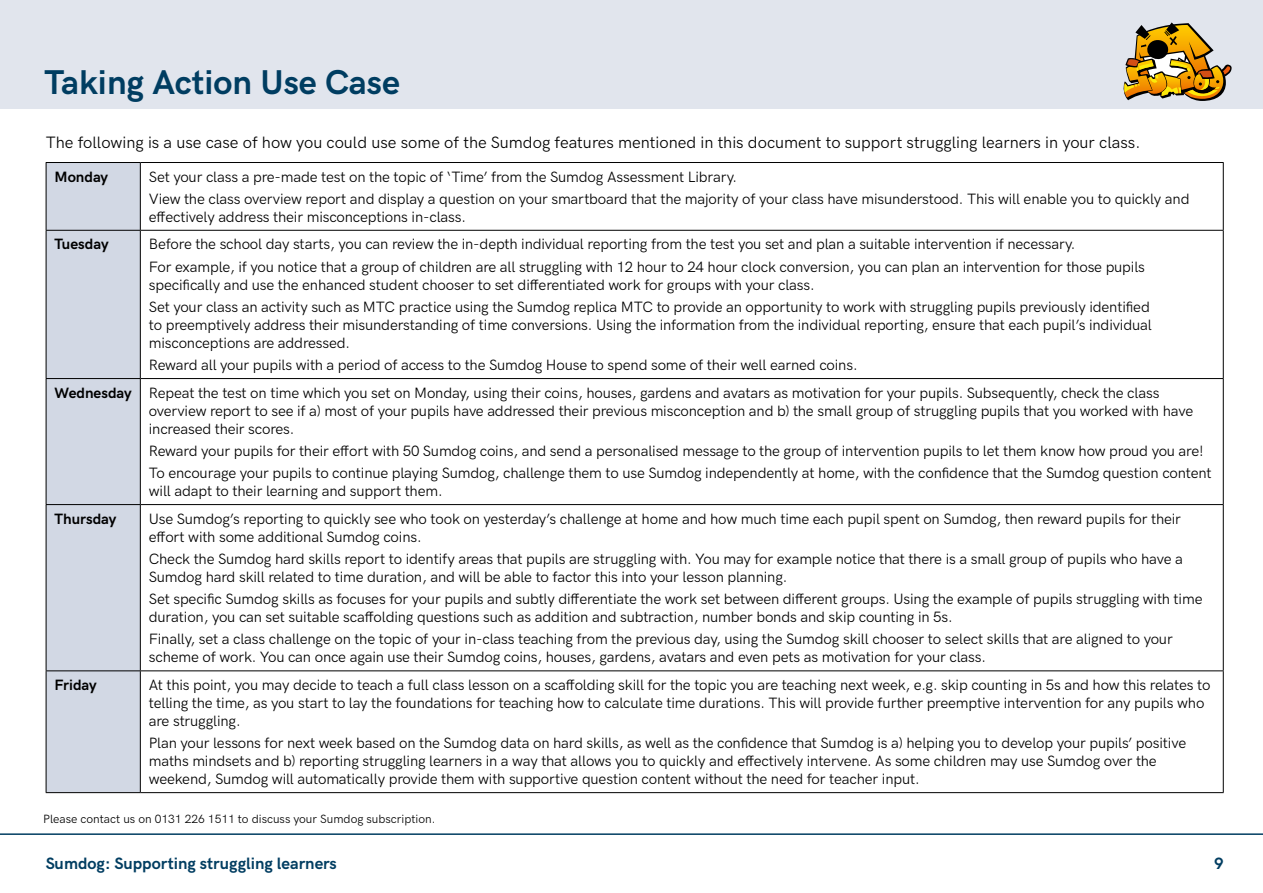
<style>
.page{position:relative;width:1263px;height:893px;background:#fff}
.page>*{position:absolute;margin:0;border:0;box-sizing:border-box;transform-origin:0 0}
.t1{font:700 34.5px "HK Grotesk";color:#003d61}
.t2{font:16.5px "HK Grotesk";color:#000}
.t3{font:700 16.5px "HK Grotesk";color:#003d61}
.t4{font:15px/18px "HK Grotesk";letter-spacing:-.01em;color:#000}
.t5{font:700 15px "HK Grotesk";letter-spacing:-.005em;color:#000}
.t6{font:12px "HK Grotesk";color:#000}
.s1{font-weight:700}
</style>
<div class="page">
<div style="left:47px;top:163px;width:93px;height:629px;background:#d2d8e4"></div>
<hr style="left:46px;top:162px;width:94px;height:1px;background:#000">
<hr style="left:46px;top:163px;width:1px;height:67px;background:#000">
<hr style="left:140px;top:162px;width:1084px;height:1px;background:#000">
<hr style="left:140px;top:163px;width:1px;height:67px;background:#000">
<hr style="left:1223px;top:163px;width:1px;height:67px;background:#000">
<hr style="left:46px;top:230px;width:94px;height:1px;background:#000">
<hr style="left:46px;top:231px;width:1px;height:147px;background:#000">
<hr style="left:140px;top:230px;width:1084px;height:1px;background:#000">
<hr style="left:140px;top:231px;width:1px;height:147px;background:#000">
<hr style="left:1223px;top:231px;width:1px;height:147px;background:#000">
<hr style="left:46px;top:378px;width:94px;height:1px;background:#000">
<hr style="left:46px;top:379px;width:1px;height:125px;background:#000">
<hr style="left:140px;top:378px;width:1084px;height:1px;background:#000">
<hr style="left:140px;top:379px;width:1px;height:125px;background:#000">
<hr style="left:1223px;top:379px;width:1px;height:125px;background:#000">
<hr style="left:46px;top:504px;width:94px;height:1px;background:#000">
<hr style="left:46px;top:505px;width:1px;height:165px;background:#000">
<hr style="left:140px;top:504px;width:1084px;height:1px;background:#000">
<hr style="left:140px;top:505px;width:1px;height:165px;background:#000">
<hr style="left:1223px;top:505px;width:1px;height:165px;background:#000">
<hr style="left:46px;top:670px;width:94px;height:1px;background:#000">
<hr style="left:46px;top:671px;width:1px;height:121px;background:#000">
<hr style="left:140px;top:670px;width:1084px;height:1px;background:#000">
<hr style="left:140px;top:671px;width:1px;height:121px;background:#000">
<hr style="left:1223px;top:671px;width:1px;height:121px;background:#000">
<hr style="left:46px;top:792px;width:94px;height:1px;background:#000">
<hr style="left:140px;top:792px;width:1084px;height:1px;background:#000">
<svg style="left:0;top:833px;width:1263px;height:2px"></svg>
<div style="left:1px;top:0;width:1262px;height:109px;background:#e1e5ed"></div>
<svg style="left:1123px;top:22px;width:108px;height:79px"></svg>
<h1 class="t1" style="left:44px;top:56px;width:357px">Taking Action Use Case</h1>
<p class="t2" style="left:46px;top:130px;width:1096px">The following is a use case of how you could use some of the Sumdog features mentioned in this document to support struggling learners in your class.</p>
<p class="t5" style="left:55px;top:165px;width:55px">Monday</p>
<p class="t4" style="left:149px;top:164px;width:1042px;line-height:22.2px">Set your class a pre-made test on the topic of ‘Time’ from the Sumdog Assessment Library.<br>View the class overview report and display a question on your smartboard that the majority of your class have misunderstood. This will enable you to quickly and</p>
<p class="t4" style="left:149px;top:206px;width:319px">effectively address their misconceptions in-class.</p>
<p class="t5" style="left:55px;top:233px;width:55px">Tuesday</p>
<p class="t4" style="left:149px;top:232px;width:998px;line-height:22.2px">Before the school day starts, you can review the in-depth individual reporting from the test you set and plan a suitable intervention if necessary.<br>For example, if you notice that a group of children are all struggling with 12 hour to 24 hour clock conversion, you can plan an intervention for those pupils</p>
<p class="t4" style="left:149px;top:272px;width:1002px;line-height:22.2px">specifically and use the enhanced student chooser to set differentiated work for groups with your class.<br>Set your class an activity such as MTC practice using the Sumdog replica MTC to provide an opportunity to work with struggling pupils previously identified</p>
<p class="t4" style="left:149px;top:314px;width:1004px">to preemptively address their misunderstanding of time conversions. Using the information from the individual reporting, ensure that each pupil’s individual misconceptions are addressed.</p>
<p class="t4" style="left:55px;top:350px;width:1106px;line-height:27.5px;text-indent:94px">Reward all your pupils with a period of access to the Sumdog House to spend some of their well earned coins.<br><span class="s1">Wednesday</span> Repeat the test on time which you set on Monday, using their coins, houses, gardens and avatars as motivation for your pupils. Subsequently, check the class</p>
<p class="t4" style="left:149px;top:400px;width:1046px">overview report to see if a) most of your pupils have addressed their previous misconception and b) the small group of struggling pupils that you worked with have increased their scores.</p>
<p class="t4" style="left:149px;top:438px;width:1064px;line-height:22.2px">Reward your pupils for their effort with 50 Sumdog coins, and send a personalised message to the group of intervention pupils to let them know how proud you are!<br>To encourage your pupils to continue playing Sumdog, challenge them to use Sumdog independently at home, with the confidence that the Sumdog question content</p>
<p class="t4" style="left:149px;top:481px;width:295px">will adapt to their learning and support them.</p>
<p class="t5" style="left:55px;top:507px;width:63px">Thursday</p>
<p class="t4" style="left:149px;top:508px;width:1034px">Use Sumdog’s reporting to quickly see who took on yesterday’s challenge at home and how much time each pupil spent on Sumdog, then reward pupils for their effort with some additional Sumdog coins.</p>
<p class="t4" style="left:149px;top:548px;width:1035px">Check the Sumdog hard skills report to identify areas that pupils are struggling with. You may for example notice that there is a small group of pupils who have a<br>Sumdog hard skill related to time duration, and will be able to factor this into your lesson planning.</p>
<p class="t4" style="left:149px;top:589px;width:1055px">Set specific Sumdog skills as focuses for your pupils and subtly differentiate the work set between different groups. Using the example of pupils struggling with time duration, you can set suitable scaffolding questions such as addition and subtraction, number bonds and skip counting in 5s.</p>
<p class="t4" style="left:149px;top:629px;width:1025px">Finally, set a class challenge on the topic of your in-class teaching from the previous day, using the Sumdog skill chooser to select skills that are aligned to your scheme of work. You can once again use their Sumdog coins, houses, gardens, avatars and even pets as motivation for your class.</p>
<p class="t5" style="left:55px;top:673px;width:44px">Friday</p>
<p class="t4" style="left:149px;top:674px;width:1063px">At this point, you may decide to teach a full class lesson on a scaffolding skill for the topic you are teaching next week, e.g. skip counting in 5s and how this relates to telling the time, as you start to lay the foundations for teaching how to calculate time durations. This will provide further preemptive intervention for any pupils who are struggling.</p>
<p class="t4" style="left:149px;top:733px;width:1039px">Plan your lessons for next week based on the Sumdog data on hard skills, as well as the confidence that Sumdog is a) helping you to develop your pupils’ positive maths mindsets and b) reporting struggling learners in a way that allows you to quickly and effectively intervene. As some children may use Sumdog over the weekend, Sumdog will automatically provide them with supportive question content without the need for teacher input.</p>
<p class="t6" style="left:43px;top:810px;width:394px">Please contact us on 0131 226 1511 to discuss your Sumdog subscription.</p>
<p class="t3" style="left:46px;top:851px;width:293px">Sumdog: Supporting struggling learners</p>
<p class="t3" style="left:1214px;top:851px;width:11px">9</p>
</div>
